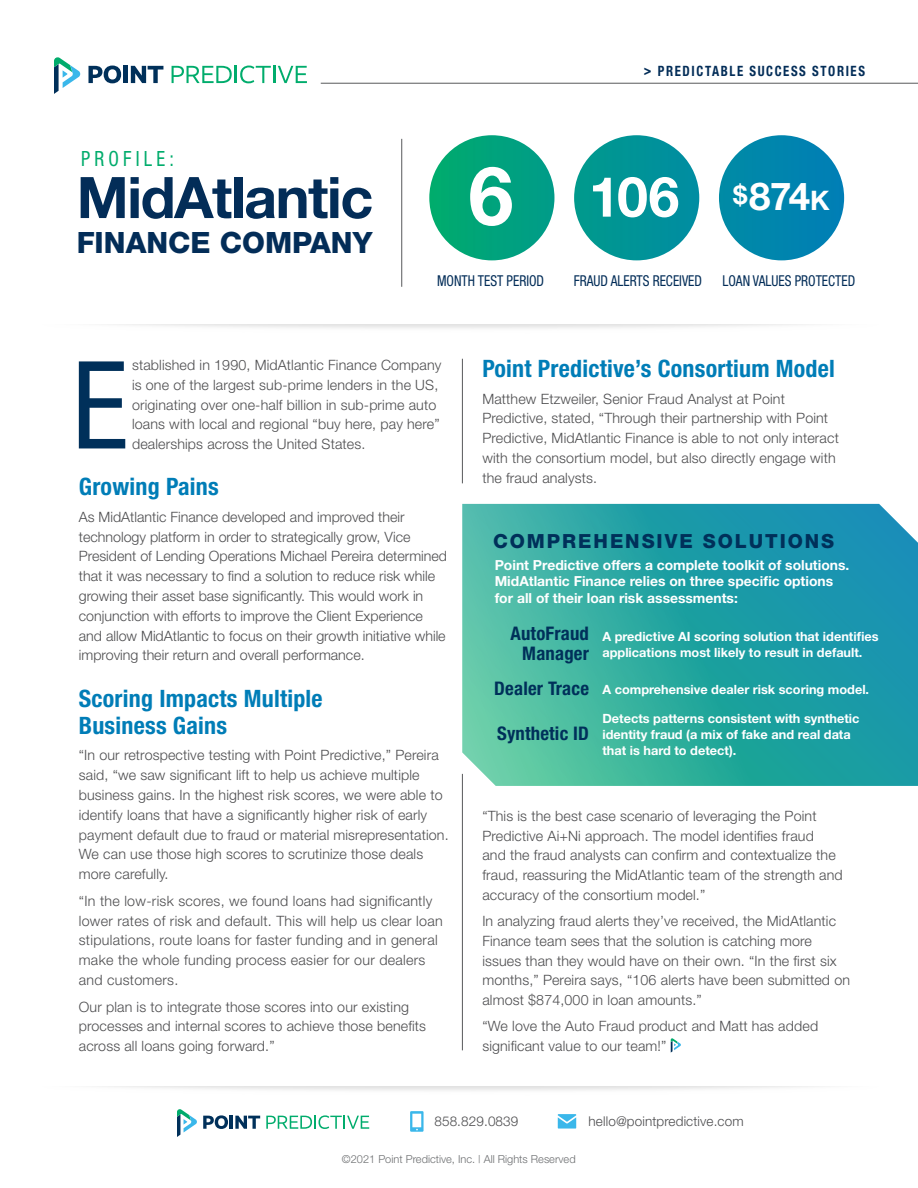
<style>
.page{position:relative;width:918px;height:1188px;background:#fff}
.page>*{position:absolute;margin:0;border:0;box-sizing:border-box;transform-origin:0 0}
.t1{font:700 57.3px "Helvetica Neue";letter-spacing:-.025em;color:#032d58}
.t2{font:700 55.5px "Helvetica Neue";color:#fff}
.t3{font:800 29.4px "Helvetica Neue";color:#032d58}
.t4{font:700 condensed 24px/27.3px "Helvetica Neue";letter-spacing:.01em;color:#007db7}
.t5{font:condensed 21px "Helvetica Neue";letter-spacing:.225em;color:#00ac6c;scale:.9 1}
.t6{font:800 19.5px "Helvetica Neue";letter-spacing:.1em;color:#00305a}
.t7{font:700 condensed 18.75px/20.2px "Helvetica Neue";letter-spacing:.01em;color:#00305a;text-align:right}
.t8{font:condensed 15px "Helvetica Neue";color:#032d58;scale:.9 1}
.t9{font:300 14.25px/19.8px "Helvetica Neue";letter-spacing:.01em;color:#4d4d4f}
.t10{font:700 condensed 14.25px "Helvetica Neue";letter-spacing:.125em;color:#032d58;scale:.9 1}
.t11{font:700 13.8px/16.5px "Helvetica Neue";color:#fff}
.t12{font:300 13.5px "Helvetica Neue";letter-spacing:.01em;color:#4d4d4f}
.t13{font:700 12.75px/15.8px "Helvetica Neue";color:#fff}
.t14{font:300 10.95px "Helvetica Neue";color:#6d6f71}
.s1{font-size:81.3px}
.s2{font-size:38.4px}
.s3{font-size:27px}
</style>
<div class="page">
<svg style="left:89px;top:66px;width:32px;height:17px"></svg>
<div style="left:123px;top:66px;width:5px;height:17px;background:#00305a"></div>
<svg style="left:131px;top:66px;width:32px;height:17px"></svg>
<svg style="left:172px;top:66px;width:135px;height:17px"></svg>
<svg style="left:54px;top:57px;width:27px;height:37px"></svg>
<hr style="left:321px;top:83px;width:597px;height:1px;background:#58595b">
<div style="left:429px;top:135px;width:125px;height:125px;background:linear-gradient(to right,#04ad6e,#009b89);border-radius:63px"></div>
<div style="left:574px;top:135px;width:125px;height:125px;background:#009397;border-radius:63px"></div>
<div style="left:719px;top:135px;width:125px;height:125px;background:#0085ae;border-radius:63px"></div>
<hr style="left:401px;top:139px;width:1px;height:148px;background:#58595b">
<svg style="left:671px;top:1038px;width:10px;height:15px"></svg>
<svg style="left:79px;top:361px;width:46px;height:87px"></svg>
<hr style="left:462px;top:359px;width:1px;height:124px;background:#58595b">
<hr style="left:462px;top:774px;width:1px;height:276px;background:#58595b">
<svg style="left:462px;top:504px;width:456px;height:282px;background:#31a9a7"></svg>
<svg style="left:203px;top:1115px;width:57px;height:14px"></svg>
<svg style="left:266px;top:1115px;width:103px;height:14px"></svg>
<svg style="left:177px;top:1109px;width:20px;height:28px"></svg>
<svg style="left:410px;top:1111px;width:14px;height:21px"></svg>
<svg style="left:558px;top:1114px;width:18px;height:15px"></svg>
<h3 class="t5" style="left:81px;top:147px;width:105px">PROFILE:</h3>
<h1 class="t1" style="left:77px;top:162px;width:298px">MidAtlantic</h1>
<h3 class="t3" style="left:77px;top:225px;width:297px">FINANCE COMPANY</h3>
<p class="t10" style="left:644px;top:63px;width:247px">&gt; PREDICTABLE SUCCESS STORIES</p>
<h2 class="t2" style="left:468px;top:163px;width:363px"><span class="s1">6</span> 106 <sup>$</sup><span class="s2">874</span><span class="s3">K</span></h2>
<p class="t8" style="left:437px;top:272px;width:120px">MONTH TEST PERIOD</p>
<p class="t8" style="left:574px;top:272px;width:144px">FRAUD ALERTS RECEIVED</p>
<p class="t8" style="left:722px;top:272px;width:149px">LOAN VALUES PROTECTED</p>
<p class="t9" style="left:132px;top:355px;width:311px">stablished in 1990, MidAtlantic Finance Company is one of the largest sub-prime lenders in the US, originating over one-half billion in sub-prime auto loans with local and regional “buy here, pay here” dealerships across the United States.</p>
<h3 class="t4" style="left:79px;top:473px;width:141px">Growing Pains</h3>
<p class="t9" style="left:79px;top:507px;width:370px">As MidAtlantic Finance developed and improved their technology platform in order to strategically grow, Vice President of Lending Operations Michael Pereira determined that it was necessary to find a solution to reduce risk while growing their asset base significantly. This would work in conjunction with efforts to improve the Client Experience and allow MidAtlantic to focus on their growth initiative while improving their return and overall performance.</p>
<h3 class="t4" style="left:79px;top:684px;width:245px">Scoring Impacts Multiple<br>Business Gains</h3>
<p class="t9" style="left:79px;top:745px;width:371px">“In our retrospective testing with Point Predictive,” Pereira said, “we saw significant lift to help us achieve multiple business gains. In the highest risk scores, we were able to identify loans that have a significantly higher risk of early payment default due to fraud or material misrepresentation.<br>We can use those high scores to scrutinize those deals more carefully.</p>
<p class="t9" style="left:79px;top:890px;width:365px">“In the low-risk scores, we found loans had significantly lower rates of risk and default. This will help us clear loan stipulations, route loans for faster funding and in general make the whole funding process easier for our dealers and customers.</p>
<p class="t9" style="left:79px;top:996px;width:349px">Our plan is to integrate those scores into our existing processes and internal scores to achieve those benefits across all loans going forward.”</p>
<h3 class="t4" style="left:482px;top:355px;width:354px">Point Predictive’s Consortium Model</h3>
<p class="t9" style="left:482px;top:389px;width:358px">Matthew Etzweiler, Senior Fraud Analyst at Point Predictive, stated, “Through their partnership with Point Predictive, MidAtlantic Finance is able to not only interact with the consortium model, but also directly engage with the fraud analysts.</p>
<h3 class="t6" style="left:493px;top:529px;width:343px">COMPREHENSIVE SOLUTIONS</h3>
<p class="t11" style="left:495px;top:557px;width:356px">Point Predictive offers a complete toolkit of solutions.<br>MidAtlantic Finance relies on three specific options for all of their loan risk assessments:</p>
<h3 class="t7" style="left:510px;top:623px;width:80px">AutoFraud<br>Manager</h3>
<p class="t13" style="left:602px;top:628px;width:278px">A predictive AI scoring solution that identifies applications most likely to result in default.</p>
<h3 class="t7" style="left:494px;top:678px;width:96px">Dealer Trace</h3>
<h3 class="t7" style="left:497px;top:723px;width:93px">Synthetic ID</h3>
<p class="t13" style="left:602px;top:682px;width:268px">A comprehensive dealer risk scoring model.</p>
<p class="t13" style="left:602px;top:710px;width:259px">Detects patterns consistent with synthetic identity fraud (a mix of fake and real data that is hard to detect).</p>
<p class="t9" style="left:482px;top:806px;width:362px">“This is the best case scenario of leveraging the Point Predictive Ai+Ni approach. The model identifies fraud<br>and the fraud analysts can confirm and contextualize the fraud, reassuring the MidAtlantic team of the strength and accuracy of the consortium model.”</p>
<p class="t9" style="left:482px;top:911px;width:369px">In analyzing fraud alerts they’ve received, the MidAtlantic Finance team sees that the solution is catching more issues than they would have on their own. “In the first six months,” Pereira says, “106 alerts have been submitted on almost $874,000 in loan amounts.”</p>
<p class="t9" style="left:482px;top:1016px;width:337px">“We love the Auto Fraud product and Matt has added significant value to our team!”</p>
<p class="t12" style="left:434px;top:1113px;width:86px">858.829.0839</p>
<p class="t12" style="left:589px;top:1113px;width:157px">hello@pointpredictive.com</p>
<p class="t14" style="left:342px;top:1152px;width:235px">©2021 Point Predictive, Inc. | All Rights Reserved</p>
</div>
